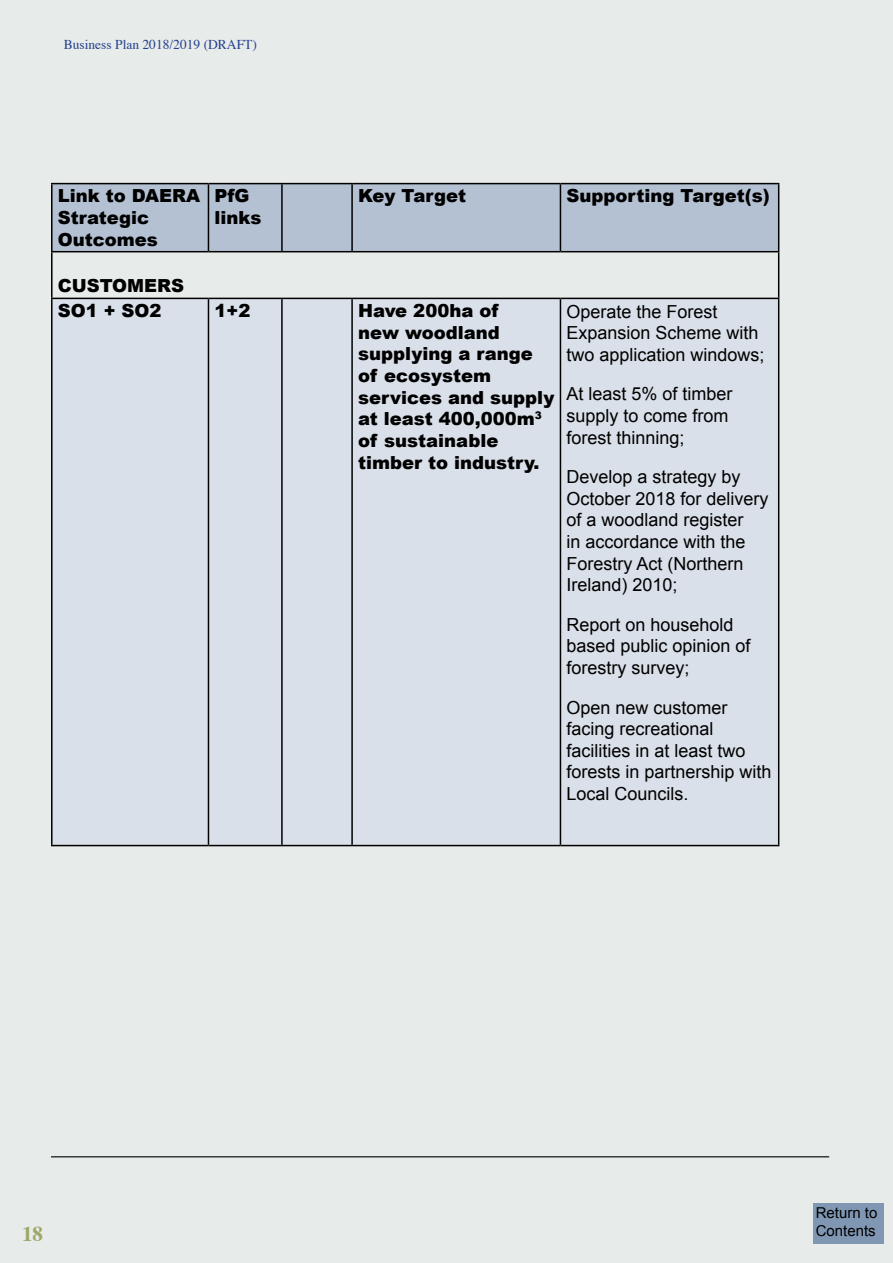
<style>
.page{position:relative;width:893px;height:1263px;background:#e7ebe9}
.page>*{position:absolute;margin:0;border:0;box-sizing:border-box;transform-origin:0 0}
.t1{font:700 21px "Times";color:#9ca767}
.t2{font:18px/21.6px "Arial";color:#000}
.t3{font:900 18px/21.6px "Arial";color:#000}
.t4{font:15px/18px "Arial";color:#000}
.t5{font:13.5px "Times";color:#25408f}
</style>
<div class="page">
<div style="left:813px;top:1203px;width:71px;height:41px;background:#8097b4"></div>
<div style="left:53px;top:184px;width:725px;height:67px;background:#b4c1d2"></div>
<div style="left:53px;top:299px;width:725px;height:546px;background:#dae0e9"></div>
<hr style="left:51px;top:183px;width:157px;height:1px;background:#000">
<hr style="left:51px;top:184px;width:2px;height:67px;background:#000">
<hr style="left:208px;top:183px;width:74px;height:1px;background:#000">
<hr style="left:208px;top:184px;width:1px;height:67px;background:#000">
<hr style="left:282px;top:183px;width:70px;height:1px;background:#000">
<hr style="left:281px;top:184px;width:2px;height:67px;background:#000">
<hr style="left:352px;top:183px;width:208px;height:1px;background:#000">
<hr style="left:351px;top:184px;width:2px;height:67px;background:#000">
<hr style="left:560px;top:183px;width:219px;height:1px;background:#000">
<hr style="left:560px;top:184px;width:1px;height:67px;background:#000">
<hr style="left:778px;top:184px;width:1px;height:67px;background:#000">
<hr style="left:51px;top:251px;width:157px;height:1px;background:#000">
<hr style="left:51px;top:252px;width:2px;height:46px;background:#000">
<hr style="left:208px;top:251px;width:74px;height:1px;background:#000">
<hr style="left:282px;top:251px;width:70px;height:1px;background:#000">
<hr style="left:352px;top:251px;width:208px;height:1px;background:#000">
<hr style="left:560px;top:251px;width:219px;height:1px;background:#000">
<hr style="left:778px;top:252px;width:1px;height:46px;background:#000">
<hr style="left:51px;top:298px;width:157px;height:1px;background:#000">
<hr style="left:51px;top:299px;width:2px;height:546px;background:#000">
<hr style="left:208px;top:298px;width:74px;height:1px;background:#000">
<hr style="left:208px;top:299px;width:1px;height:546px;background:#000">
<hr style="left:282px;top:298px;width:70px;height:1px;background:#000">
<hr style="left:281px;top:299px;width:2px;height:546px;background:#000">
<hr style="left:352px;top:298px;width:208px;height:1px;background:#000">
<hr style="left:351px;top:299px;width:2px;height:546px;background:#000">
<hr style="left:560px;top:298px;width:219px;height:1px;background:#000">
<hr style="left:560px;top:299px;width:1px;height:546px;background:#000">
<hr style="left:778px;top:299px;width:1px;height:546px;background:#000">
<hr style="left:51px;top:845px;width:157px;height:1px;background:#000">
<hr style="left:208px;top:845px;width:74px;height:1px;background:#000">
<hr style="left:282px;top:845px;width:70px;height:1px;background:#000">
<hr style="left:352px;top:845px;width:208px;height:1px;background:#000">
<hr style="left:560px;top:845px;width:219px;height:1px;background:#000">
<hr style="left:51px;top:1156px;width:778px;height:1px;background:#000">
<p class="t5" style="left:64px;top:32px;width:195px">Business Plan 2018/2019 (DRAFT)</p>
<p class="t3" style="left:58px;top:185px;width:144px">Link to DAERA<br>Strategic<br>Outcomes</p>
<p class="t3" style="left:214px;top:185px;width:48px">PfG links</p>
<p class="t3" style="left:358px;top:185px;width:109px">Key Target</p>
<p class="t3" style="left:566px;top:185px;width:205px">Supporting Target(s)</p>
<p class="t3" style="left:58px;top:275px;width:128px">CUSTOMERS</p>
<p class="t3" style="left:58px;top:299px;width:105px">SO1 + SO2</p>
<p class="t3" style="left:214px;top:299px;width:37px">1+2</p>
<p class="t3" style="left:358px;top:299px;width:198px">Have 200ha of<br>new woodland supplying a range of ecosystem services and supply at least 400,000m<sup>3 </sup>of sustainable timber to industry.</p>
<p class="t2" style="left:566px;top:301px;width:200px">Operate the Forest<br>Expansion Scheme with two application windows;</p>
<p class="t2" style="left:566px;top:383px;width:168px">At least 5% of timber supply to come from forest thinning;</p>
<p class="t2" style="left:566px;top:466px;width:204px">Develop a strategy by<br>October 2018 for delivery of a woodland register<br>in accordance with the<br>Forestry Act (Northern<br>Ireland) 2010;</p>
<p class="t2" style="left:566px;top:614px;width:186px">Report on household based public opinion of forestry survey;</p>
<p class="t2" style="left:566px;top:697px;width:207px">Open new customer facing recreational facilities in at least two forests in partnership with<br>Local Councils.</p>
<p class="t1" style="left:22px;top:1213px;width:22px">18</p>
<p class="t4" style="left:816px;top:1204px;width:63px">Return to<br>Contents</p>
</div>
